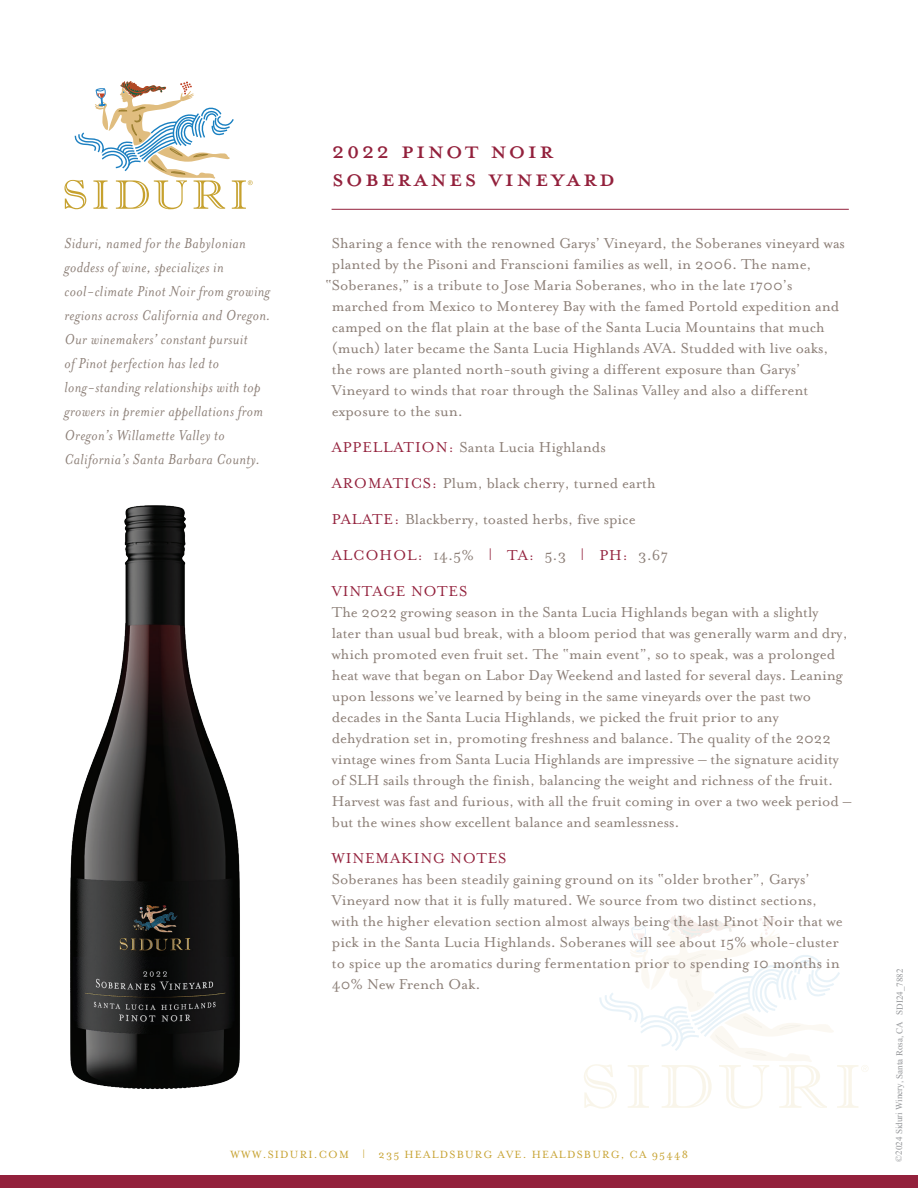
<style>
.page{position:relative;width:918px;height:1188px;background:#fff}
.page>*{position:absolute;margin:0;border:0;box-sizing:border-box;transform-origin:0 0}
.t1{font:34.5px/28.5px "Mrs Eaves All Petite Caps";letter-spacing:.05em;color:#93213c}
.t2{font:16.5px/21px "Mrs Eaves Roman";color:#8c7f77}
.t3{font:italic 16.5px/24px "Mrs Eaves";letter-spacing:.025em;color:#8c7f77}
.t4{font:16.5px/36px "Mrs Eaves Small Caps";letter-spacing:.05em;color:#93213c}
.t5{font:12px "Mrs Eaves Roman";letter-spacing:.1em;color:#c6a12e}
.t6{font:9px "Times New Roman";letter-spacing:-.005em;color:#939598}
.s1{font-family:"Mrs Eaves Small Caps";color:#93213c}
.s2{font-family:"Mrs Eaves Roman";color:#8c7f77}
.s3{font-family:"Mrs Eaves Roman"}
</style>
<div class="page">
<svg style="left:584px;top:915px;width:285px;height:194px"></svg>
<img style="left:70px;top:505px;width:170px;height:584px">
<div style="left:0;top:1175px;width:918px;height:13px;background:#93213c"></div>
<svg style="left:64px;top:81px;width:189px;height:128px"></svg>
<hr style="left:332px;top:209px;width:517px;height:1px;background:#93213c">
<p class="t3" style="left:64px;top:231px;width:208px">Siduri, named for the Babylonian goddess of wine, specializes in cool-climate Pinot Noir from growing regions across California and Oregon.<br>Our winemakers’ constant pursuit<br>of Pinot perfection has led to long-standing relationships with top growers in premier appellations from Oregon’s Willamette Valley to California’s Santa Barbara County.</p>
<h1 class="t1" style="left:332px;top:136px;width:285px">2022 Pinot Noir<br>Soberanes vineyard</h1>
<p class="t2" style="left:332px;top:233px;width:515px">Sharing a fence with the renowned Garys’ Vineyard, the Soberanes vineyard was</p>
<p class="t2" style="left:332px;top:254px;width:481px">planted by the Pisoni and Franscioni families as well, in 2006. The name,</p>
<p class="t2" style="left:325px;top:275px;width:469px">“Soberanes,” is a tribute to Jose Maria Soberanes, who in the late 1700’s</p>
<p class="t2" style="left:332px;top:296px;width:509px">marched from Mexico to Monterey Bay with the famed Portold expedition and</p>
<p class="t2" style="left:332px;top:317px;width:494px">camped on the flat plain at the base of the Santa Lucia Mountains that much</p>
<p class="t2" style="left:332px;top:338px;width:498px">(much) later became the Santa Lucia Highlands AVA. Studded with live oaks,</p>
<p class="t2" style="left:332px;top:359px;width:470px">the rows are planted north-south giving a different exposure than Garys’</p>
<p class="t2" style="left:332px;top:380px;width:478px">Vineyard to winds that roar through the Salinas Valley and also a different</p>
<p class="t2" style="left:332px;top:401px;width:133px">exposure to the sun.</p>
<p class="t2" style="left:332px;top:429px;width:325px;line-height:36px"><span class="s1">APPELLATION:</span> Santa Lucia Highlands<br><span class="s1">AROMATICS:</span> Plum, black cherry, turned earth<br><span class="s1">PALATE:</span> Blackberry, toasted herbs, five spice</p>
<p class="t4" style="left:332px;top:537px;width:338px">ALCOHOL: <span class="s2">14.5%</span> <span class="s3">|</span> TA: <span class="s2">5.3</span> <span class="s3">|</span> PH: <span class="s2">3.67<br></span>VINTAGE NOTES</p>
<p class="t2" style="left:332px;top:602px;width:521px">The 2022 growing season in the Santa Lucia Highlands began with a slightly later than usual bud break, with a bloom period that was generally warm and dry, which promoted even fruit set. The “main event”, so to speak, was a prolonged heat wave that began on Labor Day Weekend and lasted for several days. Leaning upon lessons we’ve learned by being in the same vineyards over the past two decades in the Santa Lucia Highlands, we picked the fruit prior to any dehydration set in, promoting freshness and balance. The quality of the 2022 vintage wines from Santa Lucia Highlands are impressive – the signature acidity of SLH sails through the finish, balancing the weight and richness of the fruit.<br>Harvest was fast and furious, with all the fruit coming in over a two week period – but the wines show excellent balance and seamlessness.</p>
<p class="t4" style="left:332px;top:840px;width:176px">WINEMAKING NOTES</p>
<p class="t2" style="left:332px;top:869px;width:513px">Soberanes has been steadily gaining ground on its “older brother”, Garys’ Vineyard now that it is fully matured. We source from two distinct sections, with the higher elevation section almost always being the last Pinot Noir that we pick in the Santa Lucia Highlands. Soberanes will see about 15% whole-cluster to spice up the aromatics during fermentation prior to spending 10 months in 40% New French Oak.</p>
<p class="t5" style="left:231px;top:1148px;width:459px">WWW.SIDURI.COM | 235 HEALDSBURG AVE. HEALDSBURG, CA 95448</p>
<p class="t6" style="left:893px;top:1162px;width:194px;rotate:-90deg">©2024 Siduri Winery, Santa Rosa, CA SDI24_7882</p>
</div>
